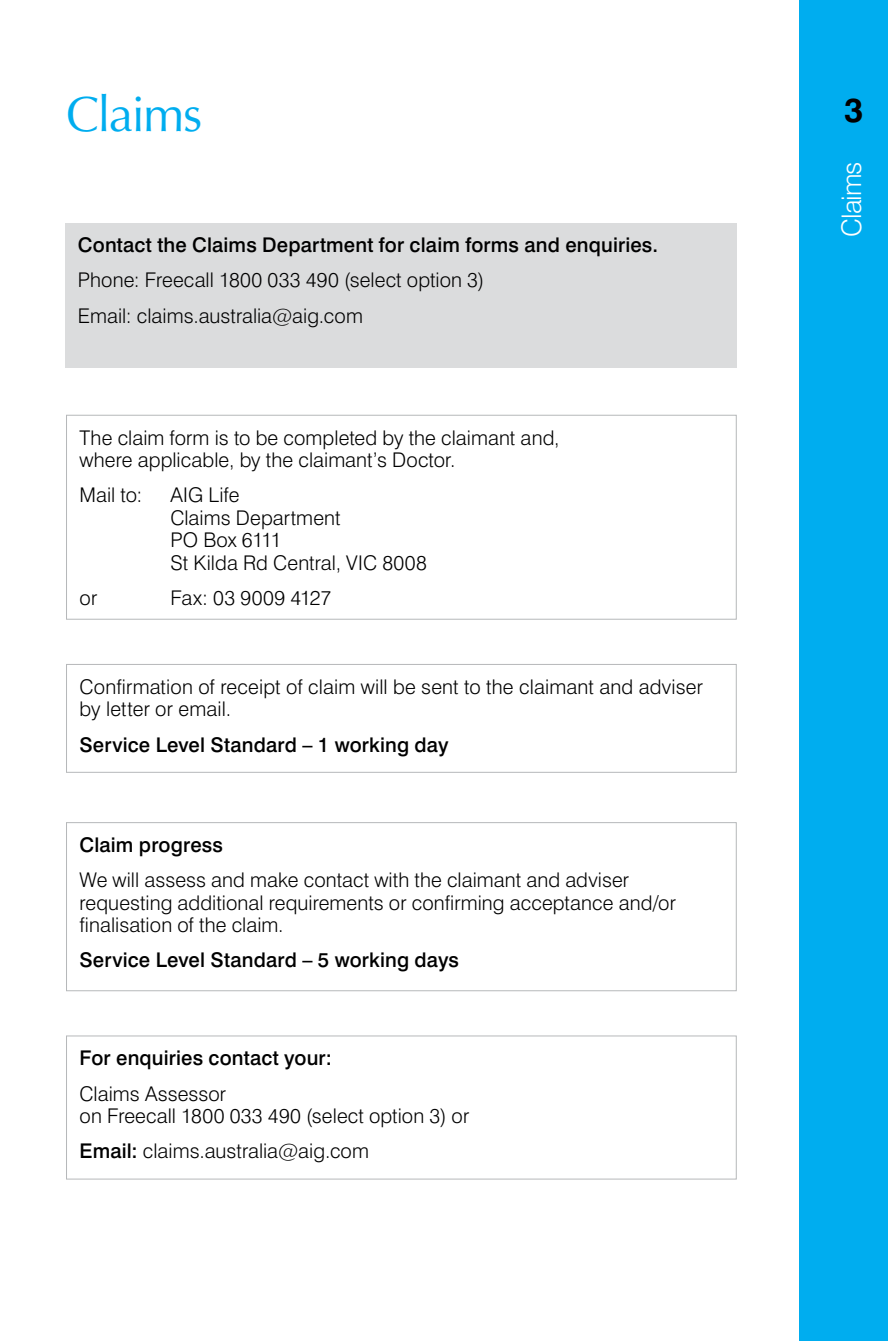
<style>
.page{position:relative;width:888px;height:1341px;background:#fff}
.page>*{position:absolute;margin:0;border:0;box-sizing:border-box;transform-origin:0 0}
.t1{font:49.5px "Optima";letter-spacing:-.04em;color:#00adef}
.t2{font:700 33.75px "Swiss 721 BT";color:#000}
.t3{font:300 27px "Swiss 721 BT";letter-spacing:-.035em;color:#fff}
.t4{font:300 20.25px/22.5px "Swiss 721 BT";letter-spacing:.005em;color:#000}
.t5{font:500 20.25px "Swiss 721 BT";letter-spacing:.005em;color:#000}
.s1{font-weight:500}
</style>
<div class="page">
<div style="left:65px;top:223px;width:671px;height:144px;background:#dbdcdd"></div>
<div style="left:66px;top:415px;width:670px;height:204px;border:1px solid #b6b8ba"></div>
<div style="left:66px;top:664px;width:670px;height:109px;border:1px solid #b6b8ba"></div>
<div style="left:66px;top:822px;width:670px;height:169px;border:1px solid #b6b8ba"></div>
<div style="left:66px;top:1036px;width:670px;height:143px;border:1px solid #b6b8ba"></div>
<div style="left:799px;top:0;width:88px;height:1341px;background:#00adef"></div>
<h1 class="t1" style="left:66px;top:86px;width:137px">Claims</h1>
<p class="t5" style="left:78px;top:232px;width:581px">Contact the Claims Department for claim forms and enquiries.</p>
<p class="t4" style="left:78px;top:262px;width:407px;line-height:35.3px">Phone: Freecall 1800 033 490 (select option 3)<br>Email: claims.australia@aig.com</p>
<p class="t4" style="left:79px;top:426px;width:481px">The claim form is to be completed by the claimant and, where applicable, by the claimant’s Doctor.</p>
<p class="t4" style="left:79px;top:484px;width:64px">Mail to:</p>
<p class="t4" style="left:170px;top:484px;width:258px">AIG Life<br>Claims Department<br>PO Box 6111<br>St Kilda Rd Central, VIC 8008</p>
<p class="t4" style="left:79px;top:586px;width:19px">or</p>
<p class="t4" style="left:170px;top:586px;width:162px">Fax: 03 9009 4127</p>
<p class="t4" style="left:79px;top:675px;width:624px">Confirmation of receipt of claim will be sent to the claimant and adviser by letter or email.</p>
<p class="t5" style="left:79px;top:732px;width:370px">Service Level Standard – 1 working day</p>
<p class="t5" style="left:79px;top:832px;width:145px">Claim progress</p>
<p class="t4" style="left:79px;top:868px;width:597px">We will assess and make contact with the claimant and adviser requesting additional requirements or confirming acceptance and/or finalisation of the claim.</p>
<p class="t5" style="left:79px;top:948px;width:381px">Service Level Standard – 5 working days</p>
<p class="t5" style="left:79px;top:1046px;width:254px">For enquiries contact your:</p>
<p class="t4" style="left:79px;top:1082px;width:391px">Claims Assessor<br>on Freecall 1800 033 490 (select option 3) or</p>
<p class="t4" style="left:79px;top:1140px;width:291px"><span class="s1">Email:</span> claims.australia@aig.com</p>
<h2 class="t2" style="left:843px;top:90px;width:21px">3</h2>
<h3 class="t3" style="left:834px;top:237px;width:77px;rotate:-90deg">Claims</h3>
</div>
